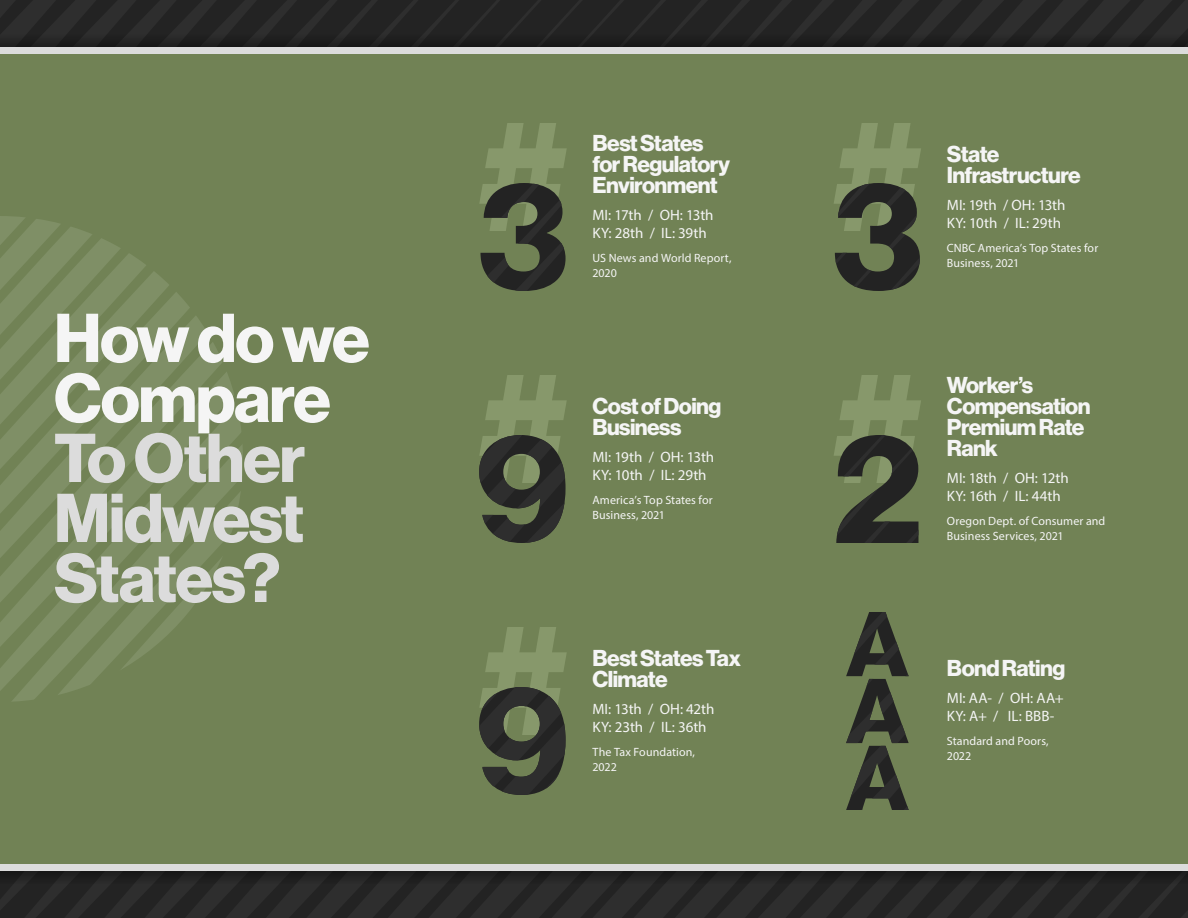
<style>
.page{position:relative;width:1188px;height:918px;background:#718255}
.page>*{position:absolute;margin:0;border:0;box-sizing:border-box;transform-origin:0 0}
.t1{font:67.5px/60px "N Haas Grotesk DS Pro 75 Bd";letter-spacing:-.02em;color:#dcdcdc;text-align:justify}
.t2{font:67.5px/60px "N Haas Grotesk DS Pro 75 Bd";letter-spacing:-.02em;color:#f5f5f5}
.t3{font:22.5px/21px "N Haas Grotesk DS Pro 75 Bd";letter-spacing:-.025em;color:#f5f5f5}
.t4{font:15px/18px "Myriad Pro";letter-spacing:-.005em;color:#f5f5f5}
.t5{font:12px/15px "Myriad Pro";letter-spacing:.005em;color:#f5f5f5}
</style>
<div class="page">
<svg style="left:0;top:216px;width:243px;height:485px;fill:#7e8e65"></svg>
<svg style="left:479px;top:123px;width:88px;height:168px"></svg>
<svg style="left:834px;top:123px;width:87px;height:168px"></svg>
<svg style="left:834px;top:375px;width:87px;height:168px"></svg>
<svg style="left:479px;top:375px;width:88px;height:168px"></svg>
<svg style="left:479px;top:627px;width:88px;height:168px"></svg>
<svg style="left:846px;top:612px;width:63px;height:198px"></svg>
<svg style="left:0;top:0;width:1188px;height:34px;background:#262626"></svg>
<svg style="left:0;top:884px;width:1188px;height:34px;background:#282828"></svg>
<div style="left:0;top:34px;width:1188px;height:13px;background:#1f1f1f"></div>
<div style="left:0;top:871px;width:1188px;height:13px;background:#202020"></div>
<div style="left:0;top:47px;width:1188px;height:7px;background:#dcdcdc"></div>
<div style="left:0;top:864px;width:1188px;height:7px;background:#dcdcdc"></div>
<h1 class="t2" style="left:54px;top:309px;width:317px">How do we<br>Compare</h1>
<h1 class="t1" style="left:54px;top:429px;width:253px">To Other Midwest States?</h1>
<h2 class="t3" style="left:593px;top:133px;width:139px">Best States for Regulatory<br>Environment</h2>
<p class="t4" style="left:593px;top:206px;width:123px">MI: 17th / OH: 13th<br>KY: 28th / IL: 39th</p>
<p class="t5" style="left:593px;top:250px;width:140px">US News and World Report,<br>2020</p>
<h2 class="t3" style="left:593px;top:396px;width:130px">Cost of Doing<br>Business</h2>
<p class="t4" style="left:593px;top:447px;width:123px">MI: 19th / OH: 13th<br>KY: 10th / IL: 29th</p>
<p class="t5" style="left:593px;top:492px;width:122px">America’s Top States for<br>Business, 2021</p>
<h2 class="t3" style="left:593px;top:648px;width:150px">Best States Tax<br>Climate</h2>
<p class="t4" style="left:593px;top:699px;width:123px">MI: 13th / OH: 42th<br>KY: 23th / IL: 36th</p>
<p class="t5" style="left:593px;top:744px;width:104px">The Tax Foundation,<br>2022</p>
<h2 class="t3" style="left:947px;top:144px;width:135px">State<br>Infrastructure</h2>
<p class="t4" style="left:947px;top:195px;width:120px">MI: 19th / OH: 13th<br>KY: 10th / IL: 29th</p>
<p class="t5" style="left:947px;top:240px;width:153px">CNBC America’s Top States for<br>Business, 2021</p>
<h2 class="t3" style="left:947px;top:375px;width:145px">Worker’s<br>Compensation<br>Premium Rate<br>Rank</h2>
<p class="t4" style="left:947px;top:468px;width:123px">MI: 18th / OH: 12th<br>KY: 16th / IL: 44th</p>
<p class="t5" style="left:947px;top:513px;width:160px">Oregon Dept. of Consumer and<br>Business Services, 2021</p>
<h2 class="t3" style="left:947px;top:658px;width:120px">Bond Rating</h2>
<p class="t4" style="left:947px;top:689px;width:118px">MI: AA- / OH: AA+<br>KY: A+ / IL: BBB-</p>
<p class="t5" style="left:947px;top:733px;width:103px">Standard and Poors,<br>2022</p>
</div>
